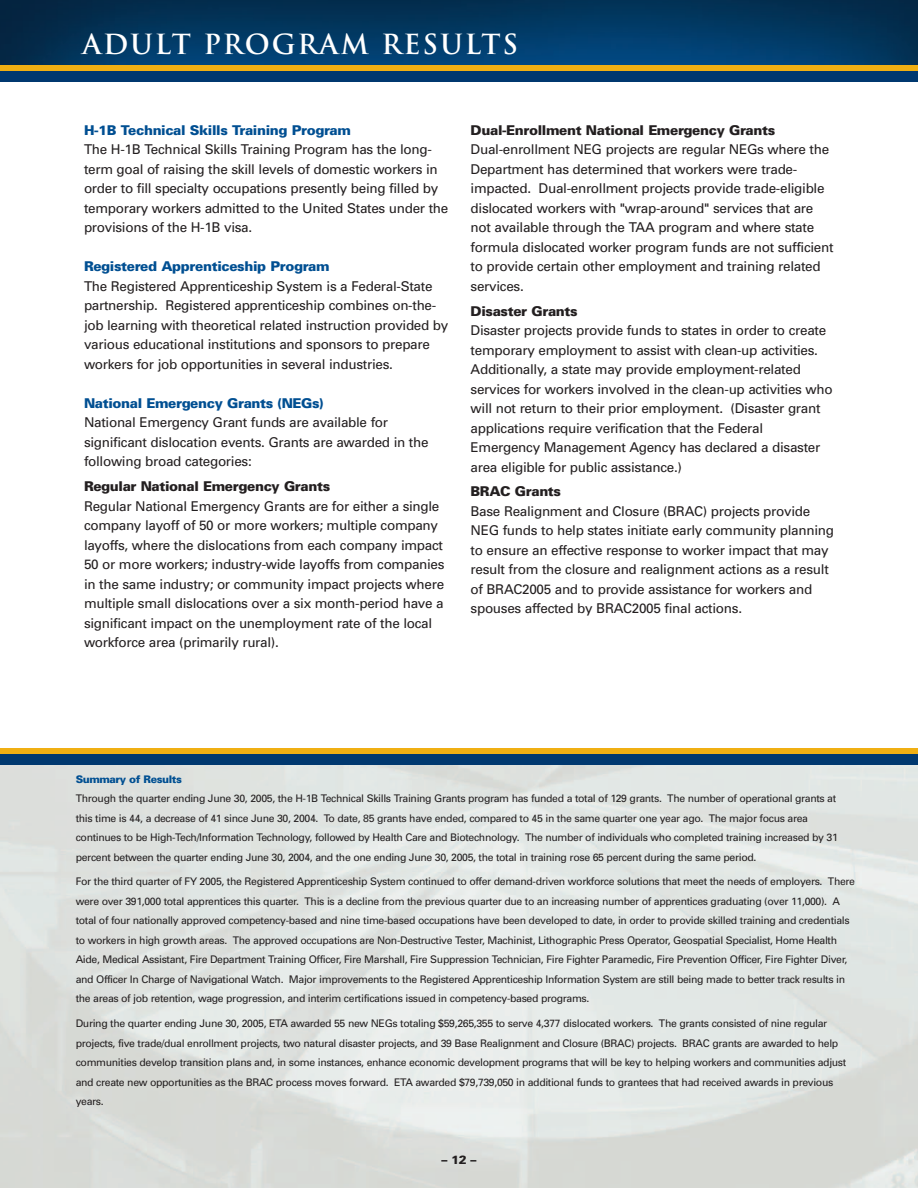
<style>
.page{position:relative;width:918px;height:1188px;background:#fff}
.page>*{position:absolute;margin:0;border:0;box-sizing:border-box;transform-origin:0 0}
.t1{font:700 27px "Trajan";letter-spacing:.065em;color:#fff}
.t2{font:13.5px/19.5px "Univers";letter-spacing:-.02em;color:#231f20}
.t3{font:900 13.5px "Univers";letter-spacing:-.025em;color:#004f92}
.t4{font:900 13.5px "Univers";letter-spacing:-.025em;color:#231f20}
.t5{font:900 12px "Univers";color:#231f20}
.t6{font:10.5px/19.5px "Univers";letter-spacing:-.035em;color:#231f20}
.t7{font:900 10.5px "Univers";letter-spacing:-.04em;color:#004f92}
</style>
<div class="page">
<img style="left:0;top:0;width:918px;height:65px">
<div style="left:0;top:753px;width:918px;height:12px;background:#00386f"></div>
<div style="left:0;top:749px;width:918px;height:5px;background:#f0af13"></div>
<div style="left:0;top:69px;width:918px;height:13px;background:#00386f"></div>
<div style="left:0;top:65px;width:918px;height:5px;background:#f0af13"></div>
<h1 class="t1" style="left:82px;top:29px;width:437px">ADULT PROGRAM RESULTS</h1>
<p class="t3" style="left:84px;top:125px;width:269px">H-1B Technical Skills Training Program</p>
<p class="t2" style="left:84px;top:141px;width:366px">The H-1B Technical Skills Training Program has the long&shy;term goal of raising the skill levels of domestic workers in order to fill specialty occupations presently being filled by temporary workers admitted to the United States under the provisions of the H-1B visa.</p>
<p class="t3" style="left:84px;top:261px;width:247px">Registered Apprenticeship Program</p>
<p class="t2" style="left:84px;top:277px;width:366px">The Registered Apprenticeship System is a Federal-State partnership. Registered apprenticeship combines on-the&shy;job learning with theoretical related instruction provided by various educational institutions and sponsors to prepare workers for job opportunities in several industries.</p>
<p class="t3" style="left:84px;top:398px;width:241px">National Emergency Grants (NEGs)</p>
<p class="t2" style="left:84px;top:414px;width:346px">National Emergency Grant funds are available for significant dislocation events. Grants are awarded in the following broad categories:</p>
<p class="t4" style="left:84px;top:481px;width:248px">Regular National Emergency Grants</p>
<p class="t2" style="left:84px;top:497px;width:362px">Regular National Emergency Grants are for either a single company layoff of 50 or more workers; multiple company layoffs, where the dislocations from each company impact 50 or more workers; industry-wide layoffs from companies in the same industry; or community impact projects where multiple small dislocations over a six month-period have a significant impact on the unemployment rate of the local workforce area (primarily rural).</p>
<p class="t4" style="left:471px;top:125px;width:306px">Dual-Enrollment National Emergency Grants</p>
<p class="t2" style="left:471px;top:141px;width:364px">Dual-enrollment NEG projects are regular NEGs where the Department has determined that workers were trade&shy;impacted. Dual-enrollment projects provide trade-eligible dislocated workers with "wrap-around" services that are not available through the TAA program and where state formula dislocated worker program funds are not sufficient to provide certain other employment and training related services.</p>
<p class="t4" style="left:471px;top:306px;width:109px">Disaster Grants</p>
<p class="t2" style="left:471px;top:322px;width:364px">Disaster projects provide funds to states in order to create temporary employment to assist with clean-up activities.<br>Additionally, a state may provide employment-related services for workers involved in the clean-up activities who will not return to their prior employment. (Disaster grant applications require verification that the Federal Emergency Management Agency has declared a disaster area eligible for public assistance.)</p>
<p class="t4" style="left:471px;top:487px;width:92px">BRAC Grants</p>
<p class="t2" style="left:471px;top:503px;width:365px">Base Realignment and Closure (BRAC) projects provide NEG funds to help states initiate early community planning to ensure an effective response to worker impact that may result from the closure and realignment actions as a result of BRAC2005 and to provide assistance for workers and spouses affected by BRAC2005 final actions.</p>
<p class="t7" style="left:76px;top:775px;width:108px">Summary of Results</p>
<p class="t6" style="left:76px;top:790px;width:764px">Through the quarter ending June 30, 2005, the H-1B Technical Skills Training Grants program has funded a total of 129 grants. The number of operational grants at this time is 44, a decrease of 41 since June 30, 2004. To date, 85 grants have ended, compared to 45 in the same quarter one year ago. The major focus area continues to be High-Tech/Information Technology, followed by Health Care and Biotechnology. The number of individuals who completed training increased by 31 percent between the quarter ending June 30, 2004, and the one ending June 30, 2005, the total in training rose 65 percent during the same period.</p>
<p class="t6" style="left:76px;top:873px;width:781px">For the third quarter of FY 2005, the Registered Apprenticeship System continued to offer demand-driven workforce solutions that meet the needs of employers. There were over 391,000 total apprentices this quarter. This is a decline from the previous quarter due to an increasing number of apprentices graduating (over 11,000). A total of four nationally approved competency-based and nine time-based occupations have been developed to date, in order to provide skilled training and credentials to workers in high growth areas. The approved occupations are Non-Destructive Tester, Machinist, Lithographic Press Operator, Geospatial Specialist, Home Health Aide, Medical Assistant, Fire Department Training Officer, Fire Marshall, Fire Suppression Technician, Fire Fighter Paramedic, Fire Prevention Officer, Fire Fighter Diver, and Officer In Charge of Navigational Watch. Major improvements to the Registered Apprenticeship Information System are still being made to better track results in the areas of job retention, wage progression, and interim certifications issued in competency-based programs.</p>
<p class="t6" style="left:76px;top:1015px;width:772px">During the quarter ending June 30, 2005, ETA awarded 55 new NEGs totaling $59,265,355 to serve 4,377 dislocated workers. The grants consisted of nine regular projects, five trade/dual enrollment projects, two natural disaster projects, and 39 Base Realignment and Closure (BRAC) projects. BRAC grants are awarded to help communities develop transition plans and, in some instances, enhance economic development programs that will be key to helping workers and communities adjust and create new opportunities as the BRAC process moves forward. ETA awarded $79,739,050 in additional funds to grantees that had received awards in previous years.</p>
<p class="t5" style="left:441px;top:1155px;width:37px">–12–</p>
</div>
